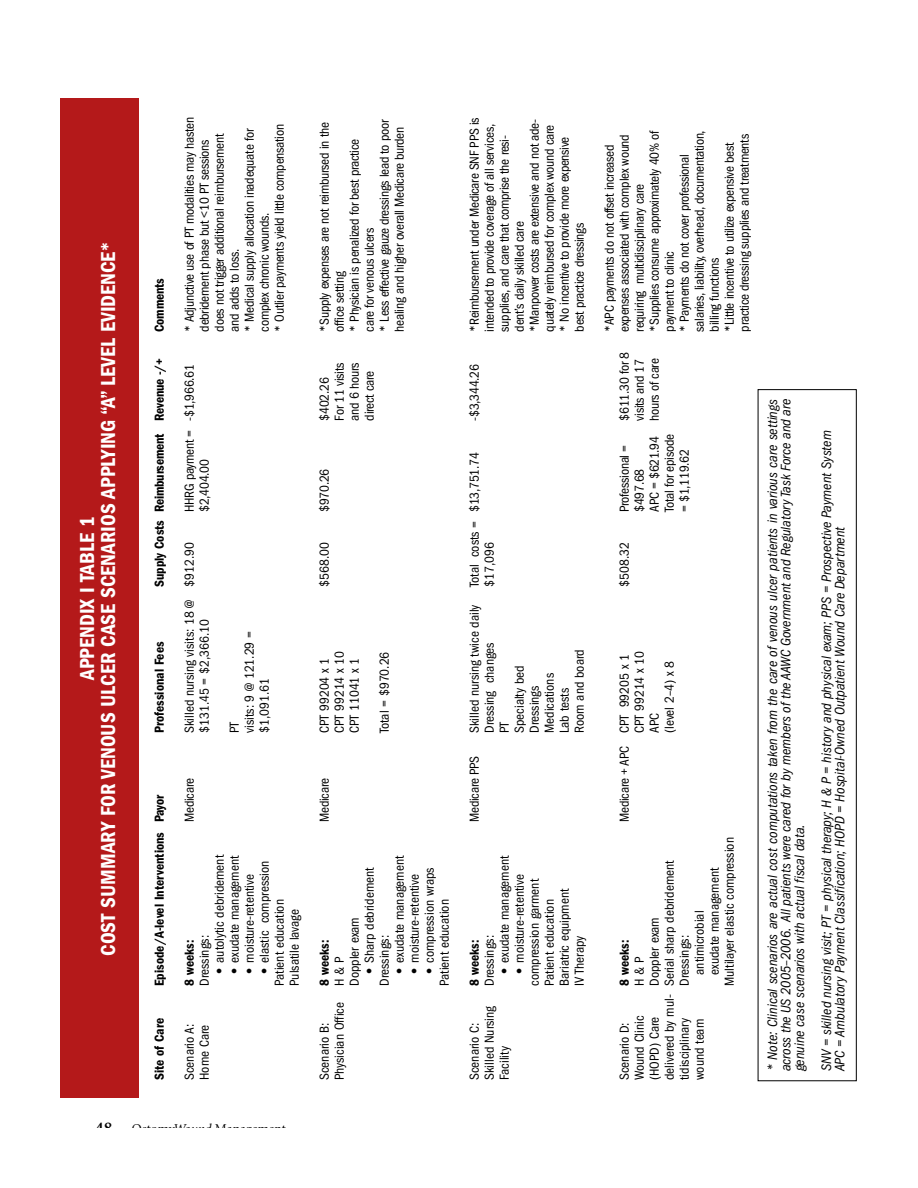
<style>
.page{position:relative;width:918px;height:1188px;background:#fff}
.page>*{position:absolute;margin:0;border:0;box-sizing:border-box;transform-origin:0 0}
.t1{font:600 condensed 21px/21px "Franklin Gothic";color:#fff;text-align:center}
.t2{font:italic condensed 14.25px/13.5px "Franklin Gothic";color:#000;text-align:justify}
.t3{font:condensed 13.5px/15px "Franklin Gothic";letter-spacing:-.02em;color:#000}
.t4{font:condensed 13.5px/15px "Franklin Gothic";color:#000}
.t5{font:600 condensed 13.5px "Franklin Gothic";color:#000}
.t6{font:13.5px "Minion";color:#000}
.t7{font:600 condensed 13.5px "Franklin Gothic";letter-spacing:-.02em;color:#000}
.s1{font-weight:800;font-stretch:normal}
.s2{font-weight:600;font-size:18px}
.s3{font-style:italic}
</style>
<div class="page">
<div style="left:60px;top:99px;width:79px;height:999px;background:#b4191a"></div>
<div style="left:758px;top:389px;width:99px;height:692px;border:1px solid #000"></div>
<h1 class="t1" style="left:78px;top:956px;width:716px;rotate:-90deg">APPENDIX I TABLE 1<br>COST SUMMARY FOR VENOUS ULCER CASE SCENARIOS APPLYING “A” LEVEL EVIDENCE*</h1>
<p class="t7" style="left:155px;top:332px;width:54px;rotate:-90deg">Comments</p>
<p class="t3" style="left:183px;top:332px;width:216px;rotate:-90deg">* Adjunctive use of PT modalities may hasten debridement phase but &lt;10 PT sessions does not trigger additional reimbursement and adds to loss.<br>* Medical supply allocation inadequate for complex chronic wounds.<br>* Outlier payments yield little compensation</p>
<p class="t3" style="left:318px;top:332px;width:214px;rotate:-90deg">*Supply expenses are not reimbursed in the office setting<br>* Physician is penalized for best practice care for venous ulcers<br>* Less effective gauze dressings lead to poor healing and higher overall Medicare burden</p>
<p class="t3" style="left:468px;top:332px;width:216px;rotate:-90deg">*Reimbursement under Medicare SNF PPS is intended to provide coverage of all services, supplies, and care that comprise the resi&shy;dent’s daily skilled care<br>*Manpower costs are extensive and not ade&shy;quately reimbursed for complex wound care * No incentive to provide more expensive best practice dressings</p>
<p class="t5" style="left:155px;top:421px;width:64px;rotate:-90deg">Revenue -/+</p>
<p class="t3" style="left:183px;top:421px;width:58px;rotate:-90deg">-$1,966.61</p>
<p class="t3" style="left:318px;top:421px;width:59px;rotate:-90deg">$402.26<br>For 11 visits and 6 hours direct care</p>
<p class="t3" style="left:468px;top:421px;width:58px;rotate:-90deg">-$3,344.26</p>
<p class="t7" style="left:155px;top:512px;width:80px;rotate:-90deg">Reimbursement</p>
<p class="t3" style="left:183px;top:512px;width:84px;rotate:-90deg">HHRG payment = $2,404.00</p>
<p class="t3" style="left:318px;top:512px;width:45px;rotate:-90deg">$970.26</p>
<p class="t5" style="left:155px;top:587px;width:68px;rotate:-90deg">Supply Costs</p>
<p class="t5" style="left:155px;top:733px;width:93px;rotate:-90deg">Professional Fees</p>
<p class="t3" style="left:183px;top:587px;width:46px;rotate:-90deg">$912.90</p>
<p class="t3" style="left:318px;top:587px;width:46px;rotate:-90deg">$568.00</p>
<p class="t4" style="left:183px;top:733px;width:135px;rotate:-90deg">Skilled nursing visits: 18 @ $131.45 = $2,366.10</p>
<p class="t4" style="left:228px;top:733px;width:104px;rotate:-90deg">PT<br>visits: 9 @ 121.29 = $1,091.61</p>
<p class="t4" style="left:318px;top:733px;width:84px;rotate:-90deg">CPT 99204 x 1<br>CPT 99214 x 10<br>CPT 11041 x 1</p>
<p class="t4" style="left:378px;top:733px;width:83px;rotate:-90deg">Total = $970.26</p>
<p class="t3" style="left:468px;top:512px;width:61px;rotate:-90deg">$13,751.74</p>
<p class="t4" style="left:468px;top:587px;width:68px;rotate:-90deg">Total costs = $17,096</p>
<p class="t4" style="left:468px;top:733px;width:130px;rotate:-90deg">Skilled nursing twice daily<br>Dressing changes<br>PT<br>Specialty bed<br>Dressings<br>Medications<br>Lab tests<br>Room and board</p>
<p class="t3" style="left:603px;top:332px;width:203px;rotate:-90deg">*APC payments do not offset increased expenses associated with complex wound requiring multidisciplinary care<br>*Supplies consume approximately 40% of payment to clinic<br>* Payments do not cover professional salaries, liability, overhead, documentation, billing functions<br>*Little incentive to utilize expensive best practice dressing supplies and treatments</p>
<p class="t3" style="left:618px;top:421px;width:70px;rotate:-90deg">$611.30 for 8 visits and 17 hours of care</p>
<p class="t3" style="left:618px;top:512px;width:79px;rotate:-90deg">Professional = $497.68<br>APC = $621.94<br>Total for episode = $1,119.62</p>
<p class="t3" style="left:618px;top:587px;width:46px;rotate:-90deg">$508.32</p>
<p class="t4" style="left:618px;top:733px;width:84px;rotate:-90deg">CPT 99205 x 1<br>CPT 99214 x 10<br>APC<br>(level 2–4) x 8</p>
<p class="t5" style="left:155px;top:822px;width:28px;rotate:-90deg">Payor</p>
<p class="t5" style="left:155px;top:986px;width:155px;rotate:-90deg">Episode/A-level Interventions</p>
<p class="t3" style="left:183px;top:822px;width:45px;rotate:-90deg">Medicare</p>
<p class="t3" style="left:318px;top:822px;width:45px;rotate:-90deg">Medicare</p>
<p class="t4" style="left:213px;top:975px;width:122px;rotate:-90deg"><span class="s1">•</span> autolytic debridement</p>
<p class="t4" style="left:228px;top:975px;width:121px;rotate:-90deg"><span class="s1">•</span> exudate management</p>
<p class="t4" style="left:258px;top:986px;width:127px;text-indent:11px;rotate:-90deg"><span class="s1">•</span> elastic compression<br>Patient education<br>Pulsatile lavage</p>
<p class="t4" style="left:243px;top:975px;width:103px;rotate:-90deg"><span class="s1">•</span> moisture-retentive</p>
<p class="t5" style="left:185px;top:986px;width:48px;rotate:-90deg">8 weeks:</p>
<p class="t4" style="left:198px;top:986px;width:52px;rotate:-90deg">Dressings:</p>
<p class="t4" style="left:363px;top:986px;width:120px;text-indent:11px;rotate:-90deg"><span class="s1">•</span> Sharp debridement<br>Dressings:</p>
<p class="t4" style="left:393px;top:975px;width:121px;rotate:-90deg"><span class="s1">•</span> exudate management</p>
<p class="t4" style="left:408px;top:975px;width:103px;rotate:-90deg"><span class="s1">•</span> moisture-retentive</p>
<p class="t4" style="left:423px;top:986px;width:120px;text-indent:11px;rotate:-90deg"><span class="s1">•</span> compression wraps<br>Patient education</p>
<p class="t4" style="left:333px;top:986px;width:70px;rotate:-90deg">H &amp; P<br>Doppler exam</p>
<p class="t5" style="left:320px;top:986px;width:48px;rotate:-90deg">8 weeks:</p>
<p class="t3" style="left:468px;top:822px;width:68px;rotate:-90deg">Medicare PPS</p>
<p class="t3" style="left:618px;top:822px;width:77px;rotate:-90deg">Medicare + APC</p>
<p class="t4" style="left:498px;top:975px;width:121px;rotate:-90deg"><span class="s1">•</span> exudate management</p>
<p class="t4" style="left:513px;top:986px;width:113px;text-indent:11px;rotate:-90deg"><span class="s1">•</span> moisture-retentive compression garment<br>Patient education<br>Bariatric equipment<br>IV Therapy</p>
<p class="t5" style="left:470px;top:986px;width:48px;rotate:-90deg">8 weeks:</p>
<p class="t4" style="left:483px;top:986px;width:52px;rotate:-90deg">Dressings:</p>
<p class="t4" style="left:723px;top:986px;width:150px;rotate:-90deg">Multilayer elastic compression</p>
<p class="t4" style="left:663px;top:986px;width:127px;rotate:-90deg">Serial sharp debridement</p>
<p class="t4" style="left:708px;top:975px;width:109px;rotate:-90deg">exudate management</p>
<p class="t4" style="left:693px;top:975px;width:66px;rotate:-90deg">antimicrobial</p>
<p class="t4" style="left:648px;top:986px;width:70px;rotate:-90deg">Doppler exam</p>
<p class="t4" style="left:678px;top:986px;width:52px;rotate:-90deg">Dressings:</p>
<p class="t5" style="left:620px;top:986px;width:48px;rotate:-90deg">8 weeks:</p>
<p class="t3" style="left:633px;top:986px;width:31px;rotate:-90deg">H &amp; P</p>
<p class="t5" style="left:155px;top:1080px;width:64px;rotate:-90deg">Site of Care</p>
<p class="t4" style="left:183px;top:1080px;width:58px;rotate:-90deg">Scenario A:<br>Home Care</p>
<p class="t4" style="left:318px;top:1080px;width:79px;rotate:-90deg">Scenario B:<br>Physician Office</p>
<p class="t4" style="left:468px;top:1080px;width:76px;rotate:-90deg">Scenario C:<br>Skilled Nursing<br>Facility</p>
<p class="t4" style="left:618px;top:1080px;width:87px;rotate:-90deg">Scenario D:<br>Wound Clinic (HOPD) Care delivered by mul&shy;tidisciplinary wound team</p>
<p class="t2" style="left:767px;top:1071px;width:674px;rotate:-90deg">* Note: Clinical scenarios are actual cost computations taken from the care of venous ulcer patients in various care settings across the US 2005–2006. All patients were cared for by members of the AAWC Government and Regulatory Task Force and are genuine case scenarios with actual fiscal data.</p>
<p class="t2" style="left:821px;top:1071px;width:643px;rotate:-90deg">SNV = skilled nursing visit; PT = physical therapy; H &amp; P = history and physical exam; PPS = Prospective Payment System<br>APC = Ambulatory Payment Classification; HOPD = Hospital-Owned Outpatient Wound Care Department</p>
<p class="t6" style="left:95px;top:1124px;width:192px"><span class="s2">48</span> Ostomy<span class="s3">Wound</span> Management</p>
</div>
